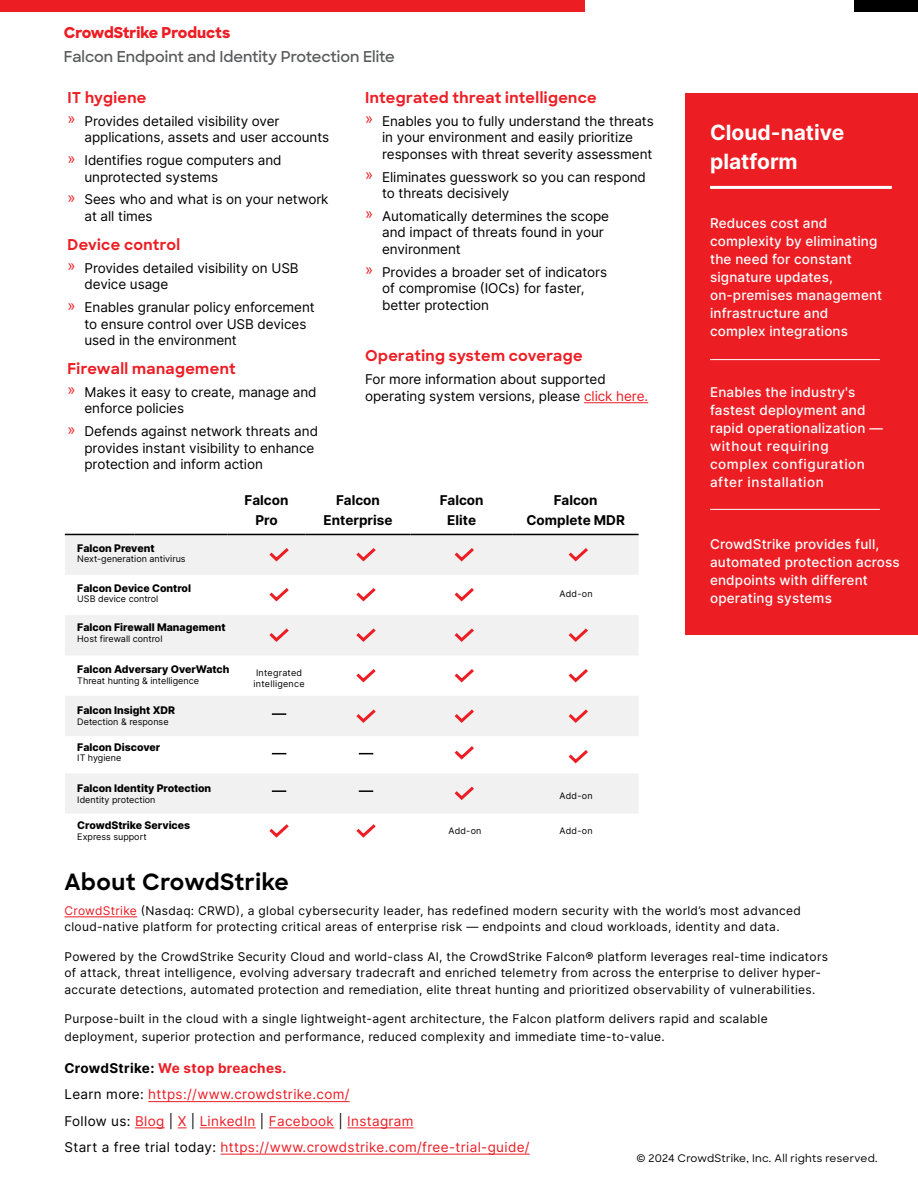
<style>
.page{position:relative;width:918px;height:1188px;background:#fff}
.page>*{position:absolute;margin:0;border:0;box-sizing:border-box;transform-origin:0 0}
.t1{font:700 22.5px "Crowdstrike Sharp Sans";letter-spacing:.025em;color:#000}
.t2{font:700 21px/28.5px "Inter";color:#fff}
.t3{font:700 15px "Crowdstrike Sharp Sans";letter-spacing:.02em;color:#ed1d24}
.t4{font:600 15px "Crowdstrike Sharp Sans";color:#58595b}
.t5{font:700 expanded 15px "Crowdstrike Sharp Sans";color:#ed1d24}
.t6{font:13.5px/16.5px "Inter";letter-spacing:-.005em;color:#000}
.t7{font:500 13.5px/18px "Inter";letter-spacing:.01em;color:#fff}
.t8{font:13.5px/26.2px "Inter";letter-spacing:.025em;color:#ea1d25}
.t9{font:700 13.5px/19.5px "Inter";color:#000;text-align:center}
.t10{font:12px/16.5px "Inter";letter-spacing:.025em;color:#000}
.t11{font:800 10.5px "Inter";color:#000}
.t12{font:10.5px "Crowdstrike Sharp Sans Mdm";letter-spacing:.025em;color:#000}
.t13{font:9px "Inter";color:#000}
.t14{font:9px/10.8px "Inter";letter-spacing:.025em;color:#000}
.s1{font-size:15px;color:#ed1d24}
.s2{color:#ea1d25}
.s3{font-weight:700;color:#000}
.s4{font-weight:700}
.s5{color:#000}
</style>
<div class="page">
<div style="left:0;top:0;width:585px;height:11px;background:#ed1d24"></div>
<div style="left:854px;top:0;width:64px;height:11px;background:#000"></div>
<hr style="left:584px;top:402px;width:64px;height:1px;background:#ea1d25">
<hr style="left:64px;top:916px;width:73px;height:1px;background:#ea1d25">
<hr style="left:148px;top:1101px;width:202px;height:1px;background:#ea1d25">
<hr style="left:135px;top:1127px;width:30px;height:1px;background:#ea1d25">
<hr style="left:200px;top:1127px;width:56px;height:1px;background:#ea1d25">
<hr style="left:269px;top:1127px;width:65px;height:1px;background:#ea1d25">
<hr style="left:347px;top:1127px;width:67px;height:1px;background:#ea1d25">
<hr style="left:221px;top:1154px;width:309px;height:1px;background:#ea1d25">
<div style="left:65px;top:534px;width:574px;height:41px;background:#f1f1f2"></div>
<svg style="left:269px;top:588px;width:20px;height:14px"></svg>
<svg style="left:356px;top:588px;width:20px;height:14px"></svg>
<svg style="left:454px;top:588px;width:20px;height:14px"></svg>
<svg style="left:356px;top:669px;width:20px;height:14px"></svg>
<svg style="left:454px;top:669px;width:20px;height:14px"></svg>
<svg style="left:454px;top:746px;width:20px;height:14px"></svg>
<svg style="left:568px;top:669px;width:20px;height:14px"></svg>
<div style="left:65px;top:615px;width:573px;height:40px;background:#f1f1f2"></div>
<svg style="left:269px;top:824px;width:20px;height:14px"></svg>
<svg style="left:356px;top:824px;width:20px;height:14px"></svg>
<svg style="left:568px;top:750px;width:20px;height:14px"></svg>
<div style="left:65px;top:696px;width:573px;height:40px;background:#f1f1f2"></div>
<svg style="left:272px;top:753px;width:14px;height:1px"></svg>
<svg style="left:359px;top:753px;width:14px;height:1px"></svg>
<div style="left:65px;top:774px;width:573px;height:40px;background:#f1f1f2"></div>
<div style="left:686px;top:93px;width:232px;height:541px;background:#ed1d24"></div>
<hr style="left:710px;top:186px;width:182px;height:3px;background:#fff">
<hr style="left:710px;top:509px;width:170px;height:1px;background:#fff">
<hr style="left:710px;top:359px;width:170px;height:1px;background:#fff">
<p class="t5" style="left:64px;top:22px;width:168px">CrowdStrike Products</p>
<p class="t4" style="left:64px;top:46px;width:333px">Falcon Endpoint and Identity Protection Elite</p>
<p class="t3" style="left:68px;top:86px;width:80px">IT hygiene</p>
<p class="t6" style="left:85px;top:112px;width:246px;text-indent:-17px"><span class="s1">»</span> Provides detailed visibility over applications, assets and user accounts</p>
<p class="t6" style="left:85px;top:152px;width:199px;text-indent:-17px"><span class="s1">»</span> Identifies rogue computers and unprotected systems</p>
<p class="t6" style="left:85px;top:191px;width:246px;text-indent:-17px"><span class="s1">»</span> Sees who and what is on your network at all times</p>
<p class="t3" style="left:68px;top:233px;width:114px">Device control</p>
<p class="t6" style="left:85px;top:259px;width:216px;text-indent:-17px"><span class="s1">»</span> Provides detailed visibility on USB device usage</p>
<p class="t6" style="left:85px;top:299px;width:232px;text-indent:-17px"><span class="s1">»</span> Enables granular policy enforcement to ensure control over USB devices used in the environment</p>
<p class="t3" style="left:68px;top:357px;width:170px">Firewall management</p>
<p class="t6" style="left:85px;top:383px;width:234px;text-indent:-17px"><span class="s1">»</span> Makes it easy to create, manage and enforce policies</p>
<p class="t6" style="left:85px;top:423px;width:235px;text-indent:-17px"><span class="s1">»</span> Defends against network threats and provides instant visibility to enhance protection and inform action</p>
<p class="t3" style="left:365px;top:86px;width:233px">Integrated threat intelligence</p>
<p class="t6" style="left:382px;top:112px;width:273px;text-indent:-17px"><span class="s1">»</span> Enables you to fully understand the threats in your environment and easily prioritize responses with threat severity assessment</p>
<p class="t6" style="left:382px;top:168px;width:265px;text-indent:-17px"><span class="s1">»</span> Eliminates guesswork so you can respond to threats decisively</p>
<p class="t6" style="left:382px;top:207px;width:228px;text-indent:-17px"><span class="s1">»</span> Automatically determines the scope and impact of threats found in your environment</p>
<p class="t6" style="left:382px;top:263px;width:227px;text-indent:-17px"><span class="s1">»</span> Provides a broader set of indicators of compromise (IOCs) for faster, better protection</p>
<p class="t3" style="left:365px;top:345px;width:219px">Operating system coverage</p>
<p class="t6" style="left:365px;top:371px;width:285px">For more information about supported operating system versions, please <span class="s2">click here.</span></p>
<p class="t11" style="left:77px;top:540px;width:79px">Falcon Prevent</p>
<p class="t13" style="left:77px;top:553px;width:110px">Next-generation antivirus</p>
<p class="t11" style="left:77px;top:580px;width:115px">Falcon Device Control</p>
<p class="t13" style="left:77px;top:593px;width:83px">USB device control</p>
<p class="t11" style="left:77px;top:620px;width:150px">Falcon Firewall Management</p>
<p class="t13" style="left:77px;top:632px;width:87px">Host firewall control</p>
<p class="t11" style="left:77px;top:661px;width:154px">Falcon Adversary OverWatch</p>
<p class="t13" style="left:77px;top:674px;width:123px">Threat hunting &amp; intelligence</p>
<p class="t11" style="left:77px;top:703px;width:99px">Falcon Insight XDR</p>
<p class="t13" style="left:77px;top:715px;width:93px">Detection &amp; response</p>
<p class="t11" style="left:77px;top:739px;width:84px">Falcon Discover</p>
<p class="t13" style="left:77px;top:752px;width:46px">IT hygiene</p>
<p class="t11" style="left:77px;top:780px;width:135px">Falcon Identity Protection</p>
<p class="t13" style="left:77px;top:793px;width:80px">Identity protection</p>
<p class="t11" style="left:77px;top:817px;width:114px">CrowdStrike Services</p>
<p class="t13" style="left:77px;top:830px;width:71px">Express support</p>
<p class="t9" style="left:245px;top:490px;width:45px">Falcon<br>Pro</p>
<p class="t9" style="left:324px;top:490px;width:70px">Falcon<br>Enterprise</p>
<p class="t9" style="left:440px;top:490px;width:45px">Falcon<br>Elite</p>
<p class="t9" style="left:527px;top:490px;width:100px">Falcon<br>Complete MDR</p>
<p class="t14" style="left:254px;top:667px;width:52px">Integrated intelligence</p>
<p class="t13" style="left:559px;top:587px;width:35px">Add-on</p>
<p class="t13" style="left:559px;top:789px;width:35px">Add-on</p>
<p class="t13" style="left:448px;top:824px;width:35px">Add-on</p>
<p class="t13" style="left:559px;top:824px;width:35px">Add-on</p>
<h2 class="t2" style="left:710px;top:118px;width:136px">Cloud-native platform</h2>
<p class="t7" style="left:710px;top:214px;width:174px">Reduces cost and complexity by eliminating the need for constant signature updates, on-premises management infrastructure and complex integrations</p>
<p class="t7" style="left:710px;top:383px;width:174px">Enables the industry's fastest deployment and rapid operationalization — without requiring complex configuration after installation</p>
<p class="t7" style="left:710px;top:535px;width:191px">CrowdStrike provides full, automated protection across endpoints with different operating systems</p>
<h1 class="t1" style="left:64px;top:865px;width:226px">About CrowdStrike</h1>
<p class="t10" style="left:64px;top:902px;width:738px"><span class="s2">CrowdStrike</span> (Nasdaq: CRWD), a global cybersecurity leader, has redefined modern security with the world’s most advanced cloud-native platform for protecting critical areas of enterprise risk — endpoints and cloud workloads, identity and data.</p>
<p class="t10" style="left:64px;top:948px;width:765px">Powered by the CrowdStrike Security Cloud and world-class AI, the CrowdStrike Falcon® platform leverages real-time indicators of attack, threat intelligence, evolving adversary tradecraft and enriched telemetry from across the enterprise to deliver hyper&shy;accurate detections, automated protection and remediation, elite threat hunting and prioritized observability of vulnerabilities.</p>
<p class="t10" style="left:64px;top:1009px;width:705px;line-height:18px">Purpose-built in the cloud with a single lightweight-agent architecture, the Falcon platform delivers rapid and scalable deployment, superior protection and performance, reduced complexity and immediate time-to-value.</p>
<p class="t8" style="left:64px;top:1055px;width:467px"><span class="s3">CrowdStrike:</span> <span class="s4">We stop breaches.<br></span><span class="s5">Learn more:</span> https://www.crowdstrike.com/<br><span class="s5">Follow us:</span> Blog <span class="s5">|</span> X <span class="s5">|</span> LinkedIn <span class="s5">|</span> Facebook <span class="s5">|</span> Instagram<br><span class="s5">Start a free trial today:</span> https://www.crowdstrike.com/free-trial-guide/</p>
<p class="t12" style="left:636px;top:1151px;width:243px">© 2024 CrowdStrike, Inc. All rights reserved.</p>
</div>
